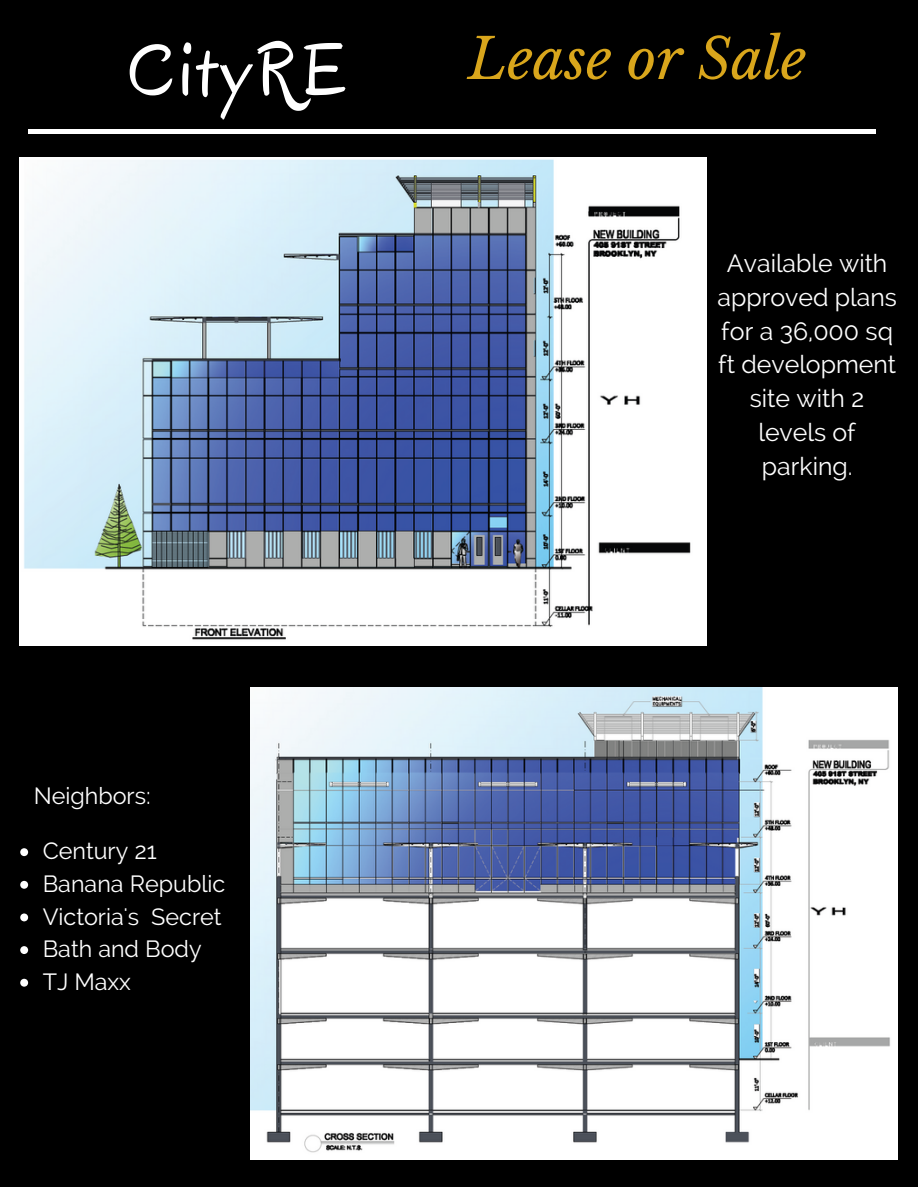
<style>
.page{position:relative;width:918px;height:1187px;background:#fff}
.page>*{position:absolute;margin:0;border:0;box-sizing:border-box;transform-origin:0 0}
.t1{font:74.7px "Oregano";letter-spacing:.07em;color:#fff}
.t2{font:italic 55.95px "Libre Baskerville";color:#d9a61c}
.t3{font:24.9px/33.8px "Raleway";color:#fff;text-align:center}
.t4{font:23.4px/32.7px "Raleway";color:#fff}
</style>
<div class="page">
<div style="left:0;top:0;width:918px;height:1186px;background:#000"></div>
<svg style="left:20px;top:848px;width:8px;height:8px"></svg>
<svg style="left:20px;top:880px;width:8px;height:8px"></svg>
<svg style="left:20px;top:913px;width:8px;height:8px"></svg>
<svg style="left:20px;top:946px;width:8px;height:8px"></svg>
<svg style="left:20px;top:978px;width:8px;height:8px"></svg>
<hr style="left:28px;top:129px;width:847px;height:4px;background:#fff">
<img style="left:19px;top:157px;width:687px;height:488px">
<img style="left:251px;top:687px;width:647px;height:473px">
<h1 class="t1" style="left:127px;top:23px;width:220px">CityRE</h1>
<h2 class="t2" style="left:468px;top:25px;width:340px">Lease or Sale</h2>
<p class="t4" style="left:34px;top:779px;width:119px">Neighbors:</p>
<p class="t4" style="left:43px;top:835px;width:184px">Century 21<br>Banana Republic<br>Victoria's Secret<br>Bath and Body<br>TJ Maxx</p>
<p class="t3" style="left:717px;top:246px;width:181px">Available with approved plans for a 36,000 sq ft development site with 2 levels of parking.</p>
</div>
